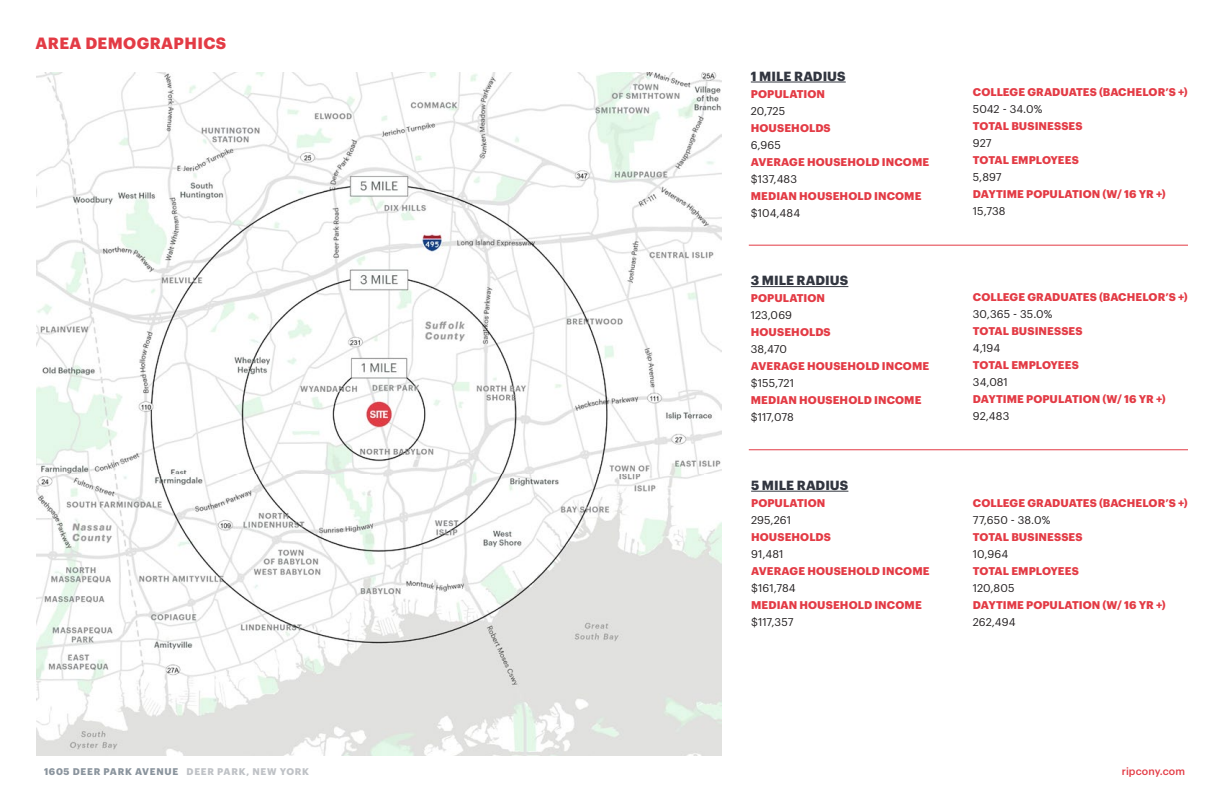
<style>
.page{position:relative;width:1224px;height:792px;background:#fff}
.page>*{position:absolute;margin:0;border:0;box-sizing:border-box;transform-origin:0 0}
.t1{font:700 16px "Graphik";letter-spacing:.025em;color:#e33b45}
.t2{font:700 13px "Graphik";color:#323640}
.t3{font:700 11px "Graphik";letter-spacing:.01em;color:#e33b45}
.t4{font:11px "Graphik";letter-spacing:.005em;color:#231f20}
.t5{font:500 10.5px "Graphik";letter-spacing:.01em;color:#e33b45}
.t6{font:700 9.5px "Graphik";letter-spacing:.075em;color:#8a949d}
.s1{color:#bfc2c6}
</style>
<div class="page">
<img style="left:36px;top:72px;width:686px;height:683px">
<hr style="left:749px;top:245px;width:439px;height:1px;background:#e33b45">
<hr style="left:749px;top:449px;width:439px;height:1px;background:#e33b45">
<hr style="left:751px;top:82px;width:95px;height:1px;background:#323640">
<hr style="left:751px;top:286px;width:97px;height:1px;background:#323640">
<hr style="left:751px;top:491px;width:97px;height:1px;background:#323640">
<h1 class="t1" style="left:36px;top:31px;width:192px">AREA DEMOGRAPHICS</h1>
<p class="t2" style="left:751px;top:66px;width:96px">1 MILE RADIUS</p>
<p class="t3" style="left:751px;top:85px;width:76px">POPULATION</p>
<p class="t4" style="left:751px;top:102px;width:36px">20,725</p>
<p class="t3" style="left:751px;top:119px;width:81px">HOUSEHOLDS</p>
<p class="t4" style="left:751px;top:136px;width:32px">6,965</p>
<p class="t3" style="left:751px;top:153px;width:180px">AVERAGE HOUSEHOLD INCOME</p>
<p class="t4" style="left:751px;top:170px;width:48px">$137,483</p>
<p class="t3" style="left:751px;top:187px;width:172px">MEDIAN HOUSEHOLD INCOME</p>
<p class="t4" style="left:751px;top:204px;width:51px">$104,484</p>
<p class="t2" style="left:751px;top:271px;width:99px">3 MILE RADIUS</p>
<p class="t3" style="left:751px;top:290px;width:76px">POPULATION</p>
<p class="t4" style="left:751px;top:307px;width:43px">123,069</p>
<p class="t3" style="left:751px;top:324px;width:81px">HOUSEHOLDS</p>
<p class="t4" style="left:751px;top:341px;width:38px">38,470</p>
<p class="t3" style="left:751px;top:358px;width:180px">AVERAGE HOUSEHOLD INCOME</p>
<p class="t4" style="left:751px;top:375px;width:45px">$155,721</p>
<p class="t3" style="left:751px;top:392px;width:172px">MEDIAN HOUSEHOLD INCOME</p>
<p class="t4" style="left:751px;top:409px;width:44px">$117,078</p>
<p class="t2" style="left:751px;top:475px;width:99px">5 MILE RADIUS</p>
<p class="t3" style="left:751px;top:494px;width:76px">POPULATION</p>
<p class="t4" style="left:751px;top:512px;width:42px">295,261</p>
<p class="t3" style="left:751px;top:528px;width:81px">HOUSEHOLDS</p>
<p class="t4" style="left:751px;top:546px;width:34px">91,481</p>
<p class="t3" style="left:751px;top:562px;width:180px">AVERAGE HOUSEHOLD INCOME</p>
<p class="t4" style="left:751px;top:580px;width:46px">$161,784</p>
<p class="t3" style="left:751px;top:596px;width:172px">MEDIAN HOUSEHOLD INCOME</p>
<p class="t4" style="left:751px;top:614px;width:44px">$117,357</p>
<p class="t3" style="left:973px;top:84px;width:216px">COLLEGE GRADUATES (BACHELOR’S +)</p>
<p class="t4" style="left:973px;top:101px;width:71px">5042 - 34.0%</p>
<p class="t3" style="left:973px;top:118px;width:111px">TOTAL BUSINESSES</p>
<p class="t4" style="left:973px;top:135px;width:20px">927</p>
<p class="t3" style="left:973px;top:151px;width:107px">TOTAL EMPLOYEES</p>
<p class="t4" style="left:973px;top:169px;width:30px">5,897</p>
<p class="t3" style="left:973px;top:185px;width:194px">DAYTIME POPULATION (W/ 16 YR +)</p>
<p class="t4" style="left:973px;top:203px;width:34px">15,738</p>
<p class="t3" style="left:973px;top:288px;width:216px">COLLEGE GRADUATES (BACHELOR’S +)</p>
<p class="t4" style="left:973px;top:305px;width:81px">30,365 - 35.0%</p>
<p class="t3" style="left:973px;top:322px;width:111px">TOTAL BUSINESSES</p>
<p class="t4" style="left:973px;top:339px;width:29px">4,194</p>
<p class="t3" style="left:973px;top:356px;width:107px">TOTAL EMPLOYEES</p>
<p class="t4" style="left:973px;top:373px;width:37px">34,081</p>
<p class="t3" style="left:973px;top:390px;width:194px">DAYTIME POPULATION (W/ 16 YR +)</p>
<p class="t4" style="left:973px;top:407px;width:38px">92,483</p>
<p class="t3" style="left:973px;top:494px;width:216px">COLLEGE GRADUATES (BACHELOR’S +)</p>
<p class="t4" style="left:973px;top:512px;width:79px">77,650 - 38.0%</p>
<p class="t3" style="left:973px;top:528px;width:111px">TOTAL BUSINESSES</p>
<p class="t4" style="left:973px;top:546px;width:37px">10,964</p>
<p class="t3" style="left:973px;top:562px;width:107px">TOTAL EMPLOYEES</p>
<p class="t4" style="left:973px;top:580px;width:43px">120,805</p>
<p class="t3" style="left:973px;top:596px;width:194px">DAYTIME POPULATION (W/ 16 YR +)</p>
<p class="t4" style="left:973px;top:614px;width:44px">262,494</p>
<p class="t6" style="left:44px;top:764px;width:267px">1605 DEER PARK AVENUE <span class="s1">DEER PARK, NEW YORK</span></p>
<p class="t5" style="left:1122px;top:763px;width:65px">ripcony.com</p>
</div>
